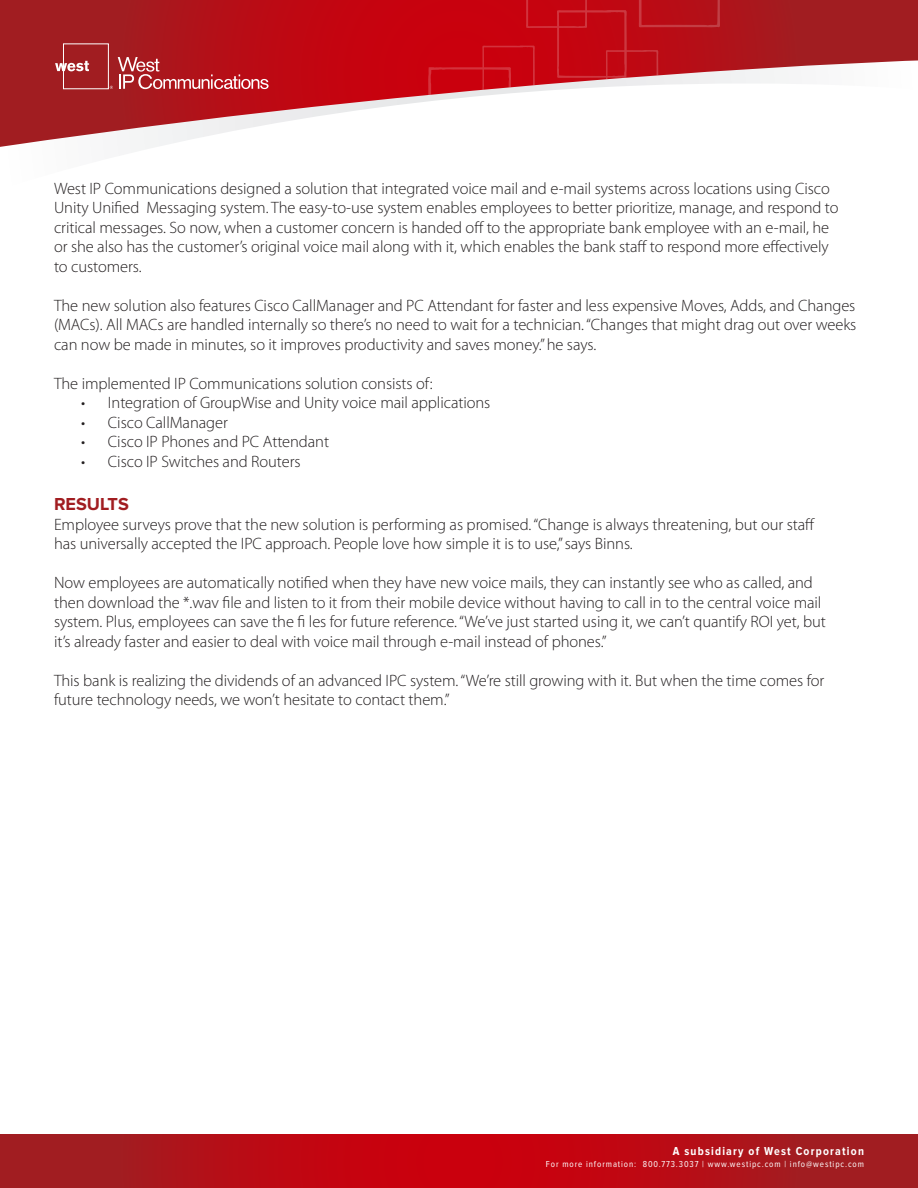
<style>
.page{position:relative;width:918px;height:1188px;background:#fff}
.page>*{position:absolute;margin:0;border:0;box-sizing:border-box;transform-origin:0 0}
.t1{font:700 18px "Proxima Nova S";color:#a11d21}
.t2{font:300 16.5px/19.5px "Myriad Pro";letter-spacing:-.005em;color:#231f20}
.t3{font:700 12px "Proxima Nova Cond";letter-spacing:.1em;color:#fff}
.t4{font:9px "Proxima Nova Cond";letter-spacing:.1em;color:#fff}
</style>
<div class="page">
<svg style="left:0;top:1134px;width:918px;height:54px;background:#b50e17"></svg>
<svg style="left:0;top:0;width:918px;height:147px"></svg>
<svg style="left:349px;top:0;width:371px;height:147px"></svg>
<div style="left:63px;top:44px;width:46px;height:45px;border:1px solid #fff"></div>
<svg style="left:55px;top:61px;width:34px;height:10px"></svg>
<svg style="left:110px;top:57px;width:159px;height:32px;background:#bc393f"></svg>
<p class="t2" style="left:54px;top:179px;width:786px">West IP Communications designed a solution that integrated voice mail and e-mail systems across locations using Cisco Unity Unified Messaging system. The easy-to-use system enables employees to better prioritize, manage, and respond to critical messages. So now, when a customer concern is handed off to the appropriate bank employee with an e-mail, he or she also has the customer’s original voice mail along with it, which enables the bank staff to respond more effectively to customers.</p>
<p class="t2" style="left:54px;top:296px;width:804px;text-align:justify">The new solution also features Cisco CallManager and PC Attendant for faster and less expensive Moves, Adds, and Changes (MACs). All MACs are handled internally so there’s no need to wait for a technician. “Changes that might drag out over weeks can now be made in minutes, so it improves productivity and saves money.” he says.</p>
<p class="t2" style="left:54px;top:374px;width:380px">The implemented IP Communications solution consists of:</p>
<p class="t2" style="left:81px;top:393px;width:411px">• Integration of GroupWise and Unity voice mail applications</p>
<p class="t2" style="left:81px;top:413px;width:148px">• Cisco CallManager</p>
<p class="t2" style="left:81px;top:432px;width:250px">• Cisco IP Phones and PC Attendant</p>
<p class="t2" style="left:81px;top:452px;width:221px">• Cisco IP Switches and Routers</p>
<p class="t1" style="left:54px;top:494px;width:76px">RESULTS</p>
<p class="t2" style="left:54px;top:515px;width:763px">Employee surveys prove that the new solution is performing as promised. “Change is always threatening, but our staff</p>
<p class="t2" style="left:54px;top:534px;width:580px">has universally accepted the IPC approach. People love how simple it is to use,” says Binns.</p>
<p class="t2" style="left:54px;top:573px;width:760px">Now employees are automatically notified when they have new voice mails, they can instantly see who as called, and</p>
<p class="t2" style="left:54px;top:593px;width:769px">then download the *.wav file and listen to it from their mobile device without having to call in to the central voice mail</p>
<p class="t2" style="left:54px;top:612px;width:773px">system. Plus, employees can save the fi les for future reference. “We’ve just started using it, we can’t quantify ROI yet, but</p>
<p class="t2" style="left:54px;top:632px;width:554px">it’s already faster and easier to deal with voice mail through e-mail instead of phones.”</p>
<p class="t2" style="left:54px;top:671px;width:772px">This bank is realizing the dividends of an advanced IPC system. “We’re still growing with it. But when the time comes for</p>
<p class="t2" style="left:54px;top:690px;width:397px">future technology needs, we won’t hesitate to contact them.”</p>
<p class="t3" style="left:673px;top:1144px;width:193px">A subsidiary of West Corporation</p>
<p class="t4" style="left:546px;top:1159px;width:320px">For more information: 800.773.3037 | www.westipc.com | info@westipc.com</p>
</div>
